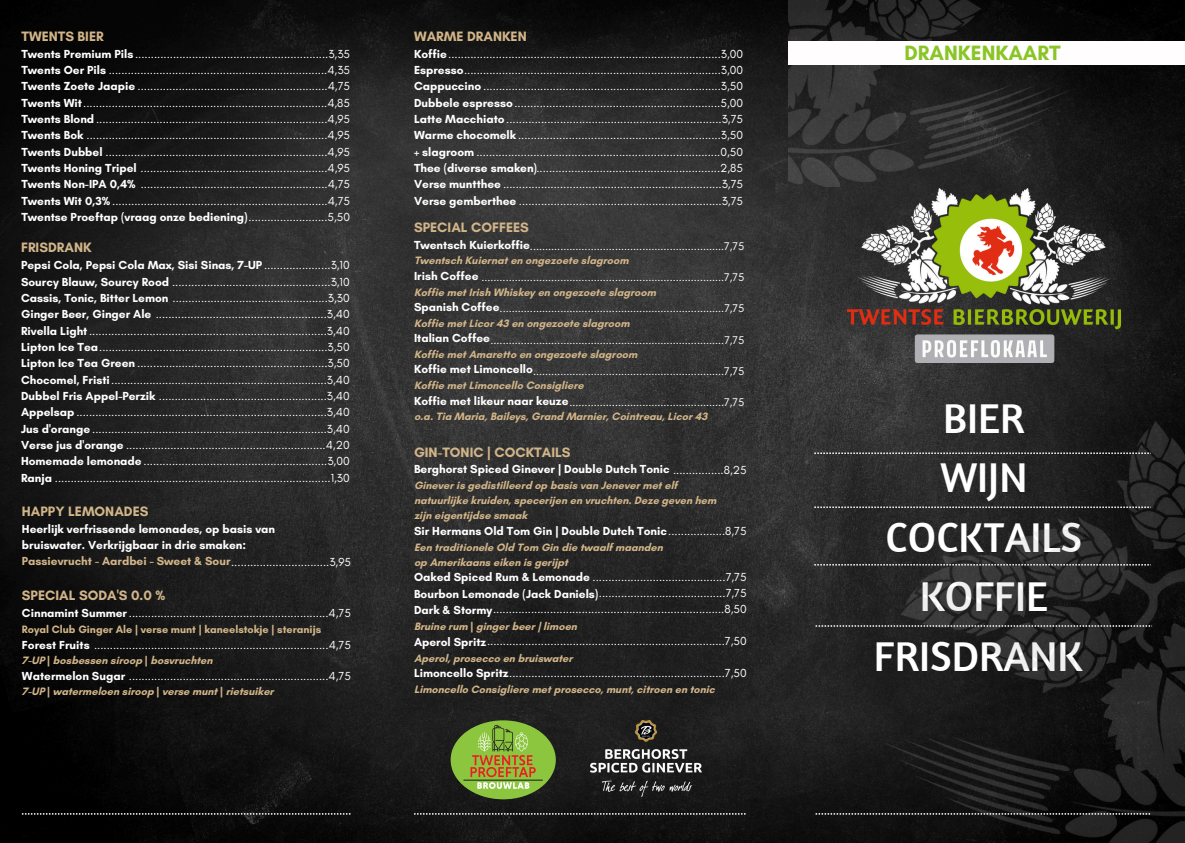
<style>
.page{position:relative;width:1185px;height:843px;background:#fff}
.page>*{position:absolute;margin:0;border:0;box-sizing:border-box;transform-origin:0 0}
.t1{font:42.6px/59.4px "Amaranth";color:#fff;text-align:center}
.t2{font:700 21.1px "Glacial Indifference";color:#88c525}
.t3{font:700 13.9px "Glacial Indifference";color:#d2b589}
.t4{font:700 13.8px "Glacial Indifference";color:#d2b589}
.t5{font:11.9px/16.3px "Glacial Indifference";color:#fff;text-align:justify}
.t6{font:700 11.9px/16.7px "Glacial Indifference";color:#fff}
.t7{font:700 11.9px "Glacial Indifference";color:#fffdfd}
.t8{font:11.4px "Glacial Indifference";color:#fff}
.t9{font:700 10.9px/15px "Glacial Indifference";color:#d2b589}
.s1{font-weight:700}
.s2{color:#d2b589}
.s3{font-weight:400}
.s4{font-weight:700;font-size:11.9px}
</style>
<div class="page">
<img style="left:0;top:0;width:1185px;height:842px">
<img style="left:848px;top:421px;width:337px;height:421px">
<img style="left:789px;top:0;width:312px;height:186px">
<svg style="left:22px;top:812px;width:328px;height:2px"></svg>
<svg style="left:414px;top:812px;width:332px;height:2px"></svg>
<svg style="left:816px;top:812px;width:334px;height:2px"></svg>
<svg style="left:814px;top:452px;width:337px;height:2px"></svg>
<svg style="left:814px;top:506px;width:337px;height:2px"></svg>
<svg style="left:814px;top:564px;width:337px;height:1px"></svg>
<img style="left:591px;top:719px;width:111px;height:77px">
<div style="left:789px;top:41px;width:396px;height:24px;background:#fffdfd"></div>
<img style="left:847px;top:189px;width:273px;height:173px">
<svg style="left:816px;top:625px;width:336px;height:1px"></svg>
<svg style="left:450px;top:719px;width:107px;height:80px;background:#82b53e"></svg>
<svg style="left:463px;top:724px;width:80px;height:64px;background:#94aa44"></svg>
<p class="t4" style="left:21px;top:27px;width:84px">TWENTS BIER</p>
<p class="t5" style="left:21px;top:45px;width:330px"><span class="s1">Twents Premium Pils</span>.............................................................3,35<br><span class="s1">Twents Oer Pils</span> .....................................................................4,35<br><span class="s1">Twents Zoete Jaapie</span> ............................................................4,75<br><span class="s1">Twents Wit</span>.............................................................................4,85<br><span class="s1">Twents Blond</span>.........................................................................4,95<br><span class="s1">Twents Bok</span> ............................................................................4,95<br><span class="s1">Twents Dubbel</span> ......................................................................4,95<br><span class="s1">Twents Honing Tripel</span> ...........................................................4,95<br><span class="s1">Twents Non-IPA 0,4%</span> ...........................................................4,75<br><span class="s1">Twents Wit 0,3%</span> ....................................................................4,75<br><span class="s1">Twentse Proeftap (vraag onze bediening)</span>.........................5,50</p>
<p class="t4" style="left:21px;top:239px;width:72px">FRISDRANK</p>
<p class="t5" style="left:21px;top:257px;width:330px"><span class="s1">Pepsi Cola, Pepsi Cola Max, Sisi Sinas, 7-UP</span> .....................3,10<br><span class="s1">Sourcy Blauw, Sourcy Rood</span> ..................................................3,10<br><span class="s1">Cassis, Tonic, Bitter Lemon</span> .................................................3,30<br><span class="s1">Ginger Beer, Ginger Ale</span> ......................................................3,40<br><span class="s1">Rivella Light</span>...........................................................................3,40<br><span class="s1">Lipton Ice Tea</span>........................................................................3,50<br><span class="s1">Lipton Ice Tea Green</span> ............................................................3,50<br><span class="s1">Chocomel, Fristi</span>....................................................................3,40<br><span class="s1">Dubbel Fris Appel-Perzik</span> .....................................................3,40<br><span class="s1">Appelsap</span> ...............................................................................3,40<br><span class="s1">Jus d'orange</span> ..........................................................................3,40<br><span class="s1">Verse jus d'orange</span> ...............................................................4,20<br><span class="s1">Homemade lemonade</span> ..........................................................3,00<br><span class="s1">Ranja</span> .......................................................................................1,30</p>
<p class="t4" style="left:22px;top:502px;width:128px">HAPPY LEMONADES</p>
<p class="t6" style="left:22px;top:520px;width:331px">Heerlijk verfrissende lemonades, op basis van<br>bruiswater. Verkrijgbaar in drie smaken:<br><span class="s2">Passievrucht - Aardbei - Sweet &amp; Sour</span><span class="s3">...............................3,95</span></p>
<p class="t4" style="left:22px;top:587px;width:145px">SPECIAL SODA'S 0.0 %</p>
<p class="t5" style="left:22px;top:604px;width:331px"><span class="s1">Cinnamint Summer</span>...............................................................4,75</p>
<p class="t9" style="left:22px;top:621px;width:301px">Royal Club Ginger Ale | verse munt | kaneelstokje | steranijs</p>
<p class="t5" style="left:22px;top:636px;width:331px"><span class="s1">Forest Fruits</span> ..........................................................................4,75</p>
<p class="t9" style="left:22px;top:652px;width:192px">7-UP | bosbessen siroop | bosvruchten</p>
<p class="t5" style="left:22px;top:667px;width:331px"><span class="s1">Watermelon Sugar</span> ...............................................................4,75</p>
<p class="t9" style="left:22px;top:683px;width:253px">7-UP | watermeloen siroop | verse munt | rietsuiker</p>
<p class="t4" style="left:414px;top:27px;width:114px">WARME DRANKEN</p>
<p class="t5" style="left:414px;top:45px;width:331px"><span class="s1">Koffie</span>......................................................................................3,00<br><span class="s1">Espresso</span>.................................................................................3,00<br><span class="s1">Cappuccino</span> ...........................................................................3,50<br><span class="s1">Dubbele espresso</span>.................................................................5,00<br><span class="s1">Latte Macchiato</span>....................................................................3,75<br><span class="s1">Warme chocomelk</span> ................................................................3,50 <span class="s1">+ slagroom</span> .............................................................................0,50<br><span class="s1">Thee (diverse smaken)</span>..........................................................2,85<br><span class="s1">Verse muntthee</span> .....................................................................3,75<br><span class="s1">Verse gemberthee</span> ................................................................3,75</p>
<p class="t4" style="left:414px;top:218px;width:116px">SPECIAL COFFEES</p>
<p class="t8" style="left:414px;top:239px;width:332px"><span class="s4">Twentsch Kuierkoffie</span>................................................................7,75</p>
<p class="t9" style="left:414px;top:253px;width:216px">Twentsch Kuiernat en ongezoete slagroom</p>
<p class="t8" style="left:414px;top:270px;width:332px"><span class="s4">Irish Coffee</span> ................................................................................7,75</p>
<p class="t9" style="left:414px;top:284px;width:243px">Koffie met Irish Whiskey en ongezoete slagroom</p>
<p class="t8" style="left:414px;top:301px;width:332px"><span class="s4">Spanish Coffee</span>..........................................................................7,75</p>
<p class="t9" style="left:414px;top:315px;width:217px">Koffie met Licor 43 en ongezoete slagroom</p>
<p class="t6" style="left:414px;top:329px;width:77px">Italian Coffee</p>
<p class="t9" style="left:414px;top:346px;width:225px">Koffie met Amaretto en ongezoete slagroom</p>
<p class="t6" style="left:414px;top:361px;width:120px">Koffie met Limoncello</p>
<p class="t9" style="left:414px;top:377px;width:171px">Koffie met Limoncello Consigliere</p>
<p class="t6" style="left:414px;top:392px;width:156px">Koffie met likeur naar keuze</p>
<p class="t9" style="left:414px;top:409px;width:295px">o.a. Tia Maria, Baileys, Grand Marnier, Cointreau, Licor 43</p>
<p class="t8" style="left:491px;top:332px;width:255px">.............................................................................7,75</p>
<p class="t8" style="left:533px;top:364px;width:213px">...............................................................7,75</p>
<p class="t8" style="left:569px;top:395px;width:176px">...................................................7,75</p>
<p class="t3" style="left:414px;top:443px;width:158px">GIN-TONIC | COCKTAILS</p>
<p class="t6" style="left:414px;top:460px;width:334px">Berghorst Spiced Ginever | Double Dutch Tonic <span class="s3">................8,25</span></p>
<p class="t9" style="left:414px;top:477px;width:304px">Ginever is gedistilleerd op basis van Jenever met elf natuurlijke kruiden, specerijen en vruchten. Deze geven hem zijn eigentijdse smaak</p>
<p class="t6" style="left:414px;top:522px;width:334px">Sir Hermans Old Tom Gin | Double Dutch Tonic<span class="s3">..................8,75</span></p>
<p class="t9" style="left:414px;top:539px;width:250px">Een traditionele Old Tom Gin die twaalf maanden op Amerikaans eiken is gerijpt</p>
<p class="t5" style="left:414px;top:568px;width:334px"><span class="s1">Oaked Spiced Rum &amp; Lemonade</span> ..........................................7,75<br><span class="s1">Bourbon Lemonade (Jack Daniels)</span>........................................7,75<br><span class="s1">Dark &amp; Stormy</span>.........................................................................8,50</p>
<p class="t9" style="left:414px;top:618px;width:164px">Bruine rum | ginger beer | limoen</p>
<p class="t7" style="left:414px;top:634px;width:74px">Aperol Spritz</p>
<p class="t9" style="left:414px;top:650px;width:160px">Aperol, prosecco en bruiswater</p>
<p class="t5" style="left:414px;top:664px;width:334px"><span class="s1">Limoncello Spritz</span>....................................................................7,50</p>
<p class="t9" style="left:414px;top:681px;width:302px">Limoncello Consigliere met prosecco, munt, citroen en tonic</p>
<h3 class="t5" style="left:487px;top:632px;width:261px">...........................................................................7,50</h3>
<p class="t2" style="left:905px;top:40px;width:158px">DRANKENKAART</p>
<p class="t1" style="left:874px;top:387px;width:210px">BIER<br>WIJN<br>COCKTAILS<br>KOFFIE<br>FRISDRANK</p>
</div>
